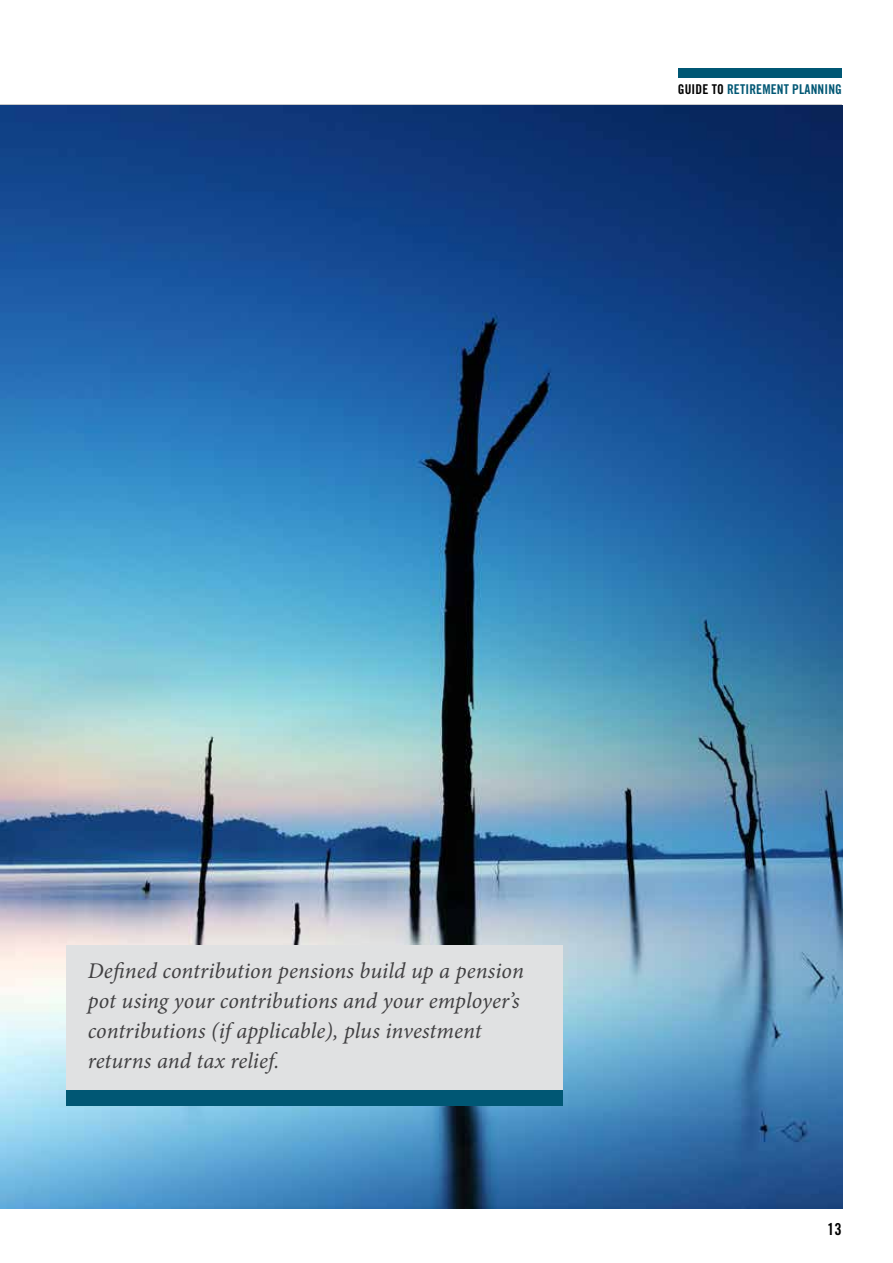
<style>
.page{position:relative;width:893px;height:1263px;background:#fff}
.page>*{position:absolute;margin:0;border:0;box-sizing:border-box;transform-origin:0 0}
.t1{font:italic 22.5px/30px "Minion Pro";color:#414042}
.t2{font:16.5px "Trade Gothic Bold Cond Twenty";color:#000}
.t3{font:13.5px "Trade Gothic Bold Cond Twenty";letter-spacing:.01em;color:#005774}
.s1{color:#000}
</style>
<div class="page">
<div style="left:678px;top:68px;width:164px;height:9px;background:#005774"></div>
<img style="left:0;top:105px;width:842px;height:1104px">
<div style="left:66px;top:945px;width:497px;height:150px;background:#e0e1e2"></div>
<div style="left:66px;top:1091px;width:496px;height:15px;background:#005774"></div>
<p class="t3" style="left:678px;top:81px;width:166px"><span class="s1">GUIDE TO</span> RETIREMENT PLANNING</p>
<p class="t1" style="left:88px;top:955px;width:438px">Defined contribution pensions build up a pension pot using your contributions and your employer’s contributions (if applicable), plus investment returns and tax relief.</p>
<p class="t2" style="left:827px;top:1219px;width:16px">13</p>
</div>
